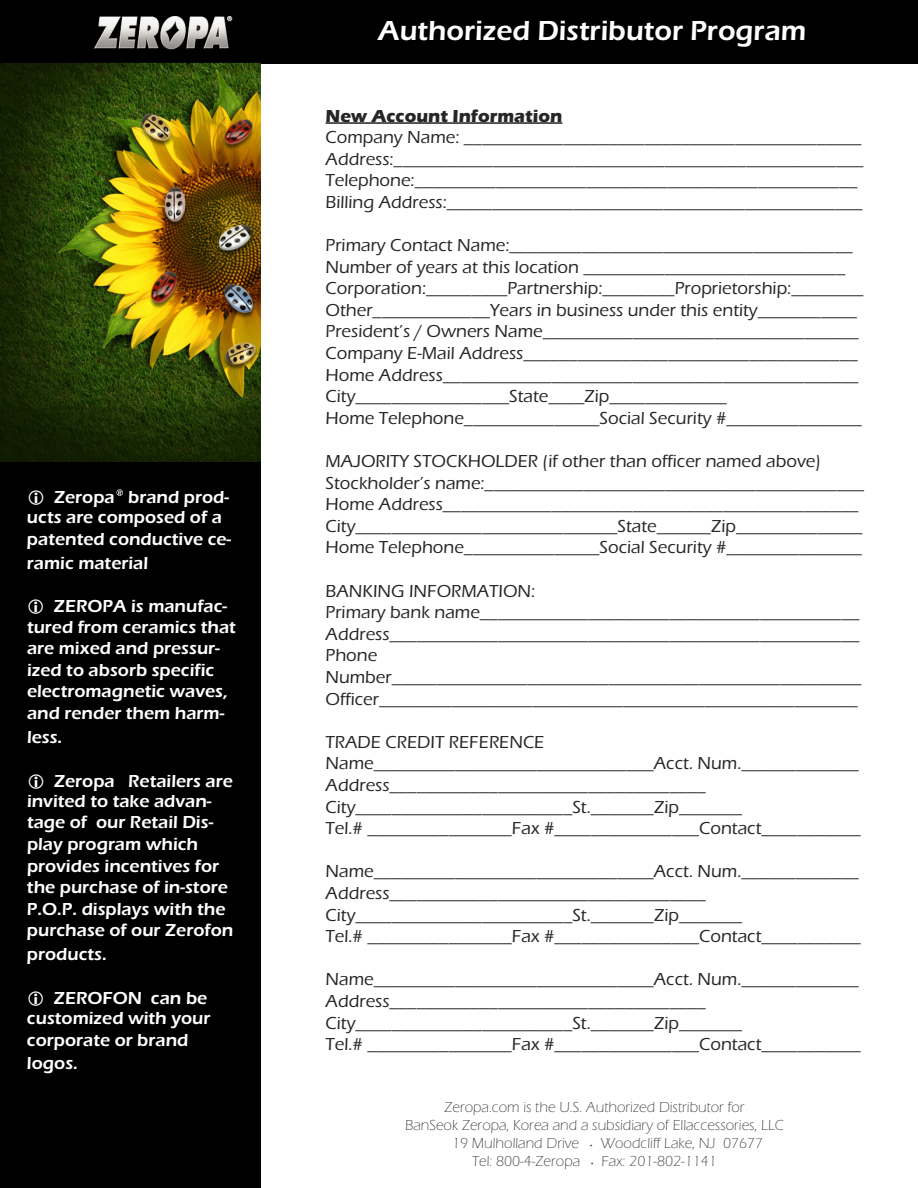
<style>
.page{position:relative;width:918px;height:1188px;background:#fff}
.page>*{position:absolute;margin:0;border:0;box-sizing:border-box;transform-origin:0 0}
.t1{font:600 28.5px "Eras ITC";color:#fff}
.t2{font:500 18px/21.6px "Eras ITC";color:#272627}
.t3{font:600 18px/21.5px "Eras ITC";color:#fff}
.t4{font:700 18px "Eras ITC";color:#272627}
.t5{font:300 15px "Eras ITC";color:#272627}
.t6{font:600 6.45px "Eras ITC";color:#fff}
</style>
<div class="page">
<div style="left:261px;top:0;width:657px;height:63px;background:#000"></div>
<hr style="left:326px;top:122px;width:236px;height:2px;background:#272627">
<div style="left:0;top:460px;width:261px;height:728px;background:#000"></div>
<img style="left:0;top:0;width:261px;height:462px">
<div style="left:116px;top:489px;width:7px;height:7px;border:1px solid #fff;border-radius:50%"></div>
<p class="t6" style="left:118px;top:489px;width:6px">R</p>
<p class="t3" style="left:27px;top:487px;width:206px;line-height:20.9px;text-indent:27px">Zeropa brand prod&shy;ucts are composed of a patented conductive ce-</p>
<p class="t3" style="left:27px;top:552px;width:123px">ramic material</p>
<p class="t3" style="left:27px;top:596px;width:210px;text-indent:27px">ZEROPA is manufac&shy;tured from ceramics that are mixed and pressur&shy;ized to absorb specific electromagnetic waves, and render them harm-</p>
<p class="t3" style="left:27px;top:726px;width:37px">less.</p>
<p class="t3" style="left:27px;top:770px;width:208px;text-indent:27px">Zeropa Retailers are invited to take advan&shy;tage of our Retail Dis&shy;play program which provides incentives for the purchase of in-store<br>P.O.P. displays with the purchase of our Zerofon</p>
<p class="t3" style="left:27px;top:943px;width:81px">products.</p>
<p class="t3" style="left:27px;top:987px;width:185px;line-height:20.9px;text-indent:27px">ZEROFON can be customized with your corporate or brand</p>
<p class="t3" style="left:27px;top:1052px;width:52px">logos.</p>
<h1 class="t1" style="left:378px;top:13px;width:430px">Authorized Distributor Program</h1>
<p class="t4" style="left:326px;top:105px;width:238px">New Account Information</p>
<p class="t2" style="left:326px;top:126px;width:539px">Company Name: ____________________________________________ Address:____________________________________________________ Telephone:_________________________________________________ Billing Address:______________________________________________</p>
<p class="t2" style="left:326px;top:234px;width:540px">Primary Contact Name:______________________________________ Number of years at this location _____________________________ Corporation:_________Partnership:________Proprietorship:________ Other_____________Years in business under this entity___________ President’s / Owners Name___________________________________ Company E-Mail Address_____________________________________ Home Address______________________________________________ City_________________State____Zip_____________<br>Home Telephone_______________Social Security #_______________</p>
<p class="t2" style="left:326px;top:450px;width:540px">MAJORITY STOCKHOLDER (if other than officer named above)<br>Stockholder’s name:__________________________________________ Home Address______________________________________________ City_____________________________State______Zip______________ Home Telephone_______________Social Security #_______________</p>
<p class="t2" style="left:326px;top:580px;width:538px">BANKING INFORMATION:<br>Primary bank name__________________________________________ Address____________________________________________________ Phone Number____________________________________________________ Officer_____________________________________________________</p>
<p class="t2" style="left:326px;top:731px;width:537px">TRADE CREDIT REFERENCE Name_______________________________Acct. Num._____________ Address___________________________________ City________________________St._______Zip_______<br>Tel.# ________________Fax #________________Contact___________</p>
<p class="t2" style="left:326px;top:860px;width:537px">Name_______________________________Acct. Num._____________ Address___________________________________ City________________________St._______Zip_______<br>Tel.# ________________Fax #________________Contact___________</p>
<p class="t2" style="left:326px;top:968px;width:537px">Name_______________________________Acct. Num._____________ Address___________________________________ City________________________St._______Zip_______<br>Tel.# ________________Fax #________________Contact___________</p>
<p class="t5" style="left:444px;top:1098px;width:302px">Zeropa.com is the U.S. Authorized Distributor for</p>
<p class="t5" style="left:405px;top:1116px;width:380px">BanSeok Zeropa, Korea and a subsidiary of Ellaccessories, LLC</p>
<p class="t5" style="left:452px;top:1134px;width:129px">19 Mulholland Drive</p>
<p class="t5" style="left:600px;top:1134px;width:164px">Woodcliff Lake, NJ 07677</p>
<p class="t5" style="left:472px;top:1152px;width:110px">Tel: 800-4-Zeropa</p>
<p class="t5" style="left:601px;top:1152px;width:117px">Fax: 201-802-1141</p>
</div>
